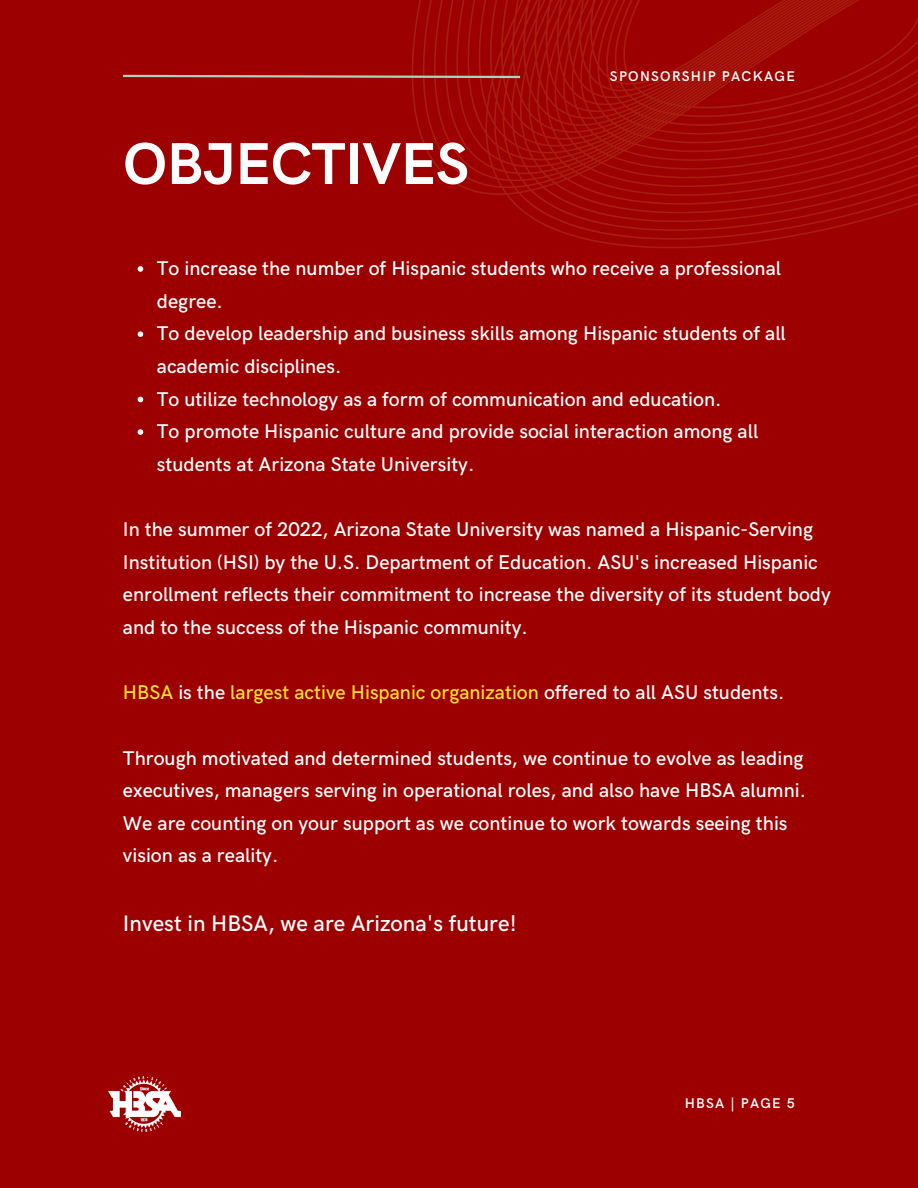
<style>
.page{position:relative;width:918px;height:1188px;background:#9c0000}
.page>*{position:absolute;margin:0;border:0;box-sizing:border-box;transform-origin:0 0}
.t1{font:700 59.25px "HK Grotesk";letter-spacing:-.01em;color:#fff}
.t2{font:500 22.5px "HK Grotesk";color:#fff}
.t3{font:500 19.95px/32.7px "HK Grotesk";color:#fff}
.t4{font:500 19.95px "HK Grotesk";color:#ffe133}
.t5{font:600 14.1px "HK Grotesk";letter-spacing:.09em;color:#fff}
.s1{color:#fff}
</style>
<div class="page">
<svg style="left:412px;top:0;width:506px;height:248px"></svg>
<svg style="left:123px;top:74px;width:399px;height:5px"></svg>
<svg style="left:138px;top:266px;width:5px;height:6px"></svg>
<svg style="left:138px;top:331px;width:5px;height:6px"></svg>
<svg style="left:138px;top:397px;width:5px;height:5px"></svg>
<svg style="left:138px;top:429px;width:5px;height:6px"></svg>
<img style="left:108px;top:1076px;width:72px;height:55px">
<h1 class="t1" style="left:123px;top:131px;width:347px">OBJECTIVES</h1>
<p class="t5" style="left:610px;top:68px;width:187px">SPONSORSHIP PACKAGE</p>
<h4 class="t3" style="left:157px;top:253px;width:626px">To increase the number of Hispanic students who receive a professional degree.</h4>
<h4 class="t3" style="left:157px;top:318px;width:631px">To develop leadership and business skills among Hispanic students of all academic disciplines.</h4>
<h4 class="t3" style="left:157px;top:383px;width:566px">To utilize technology as a form of communication and education.</h4>
<h4 class="t3" style="left:157px;top:416px;width:603px">To promote Hispanic culture and provide social interaction among all students at Arizona State University.</h4>
<h3 class="t3" style="left:123px;top:514px;width:709px">In the summer of 2022, Arizona State University was named a Hispanic-Serving Institution (HSI) by the U.S. Department of Education. ASU's increased Hispanic enrollment reflects their commitment to increase the diversity of its student body and to the success of the Hispanic community.</h3>
<h3 class="t4" style="left:123px;top:681px;width:663px">HBSA <span class="s1">is the</span> largest active Hispanic organization <span class="s1">offered to all ASU students.</span></h3>
<h3 class="t3" style="left:123px;top:742px;width:685px">Through motivated and determined students, we continue to evolve as leading executives, managers serving in operational roles, and also have HBSA alumni.<br>We are counting on your support as we continue to work towards seeing this vision as a reality.</h3>
<h2 class="t2" style="left:123px;top:911px;width:395px">Invest in HBSA, we are Arizona's future!</h2>
<p class="t5" style="left:685px;top:1096px;width:112px">HBSA | PAGE 5</p>
</div>
